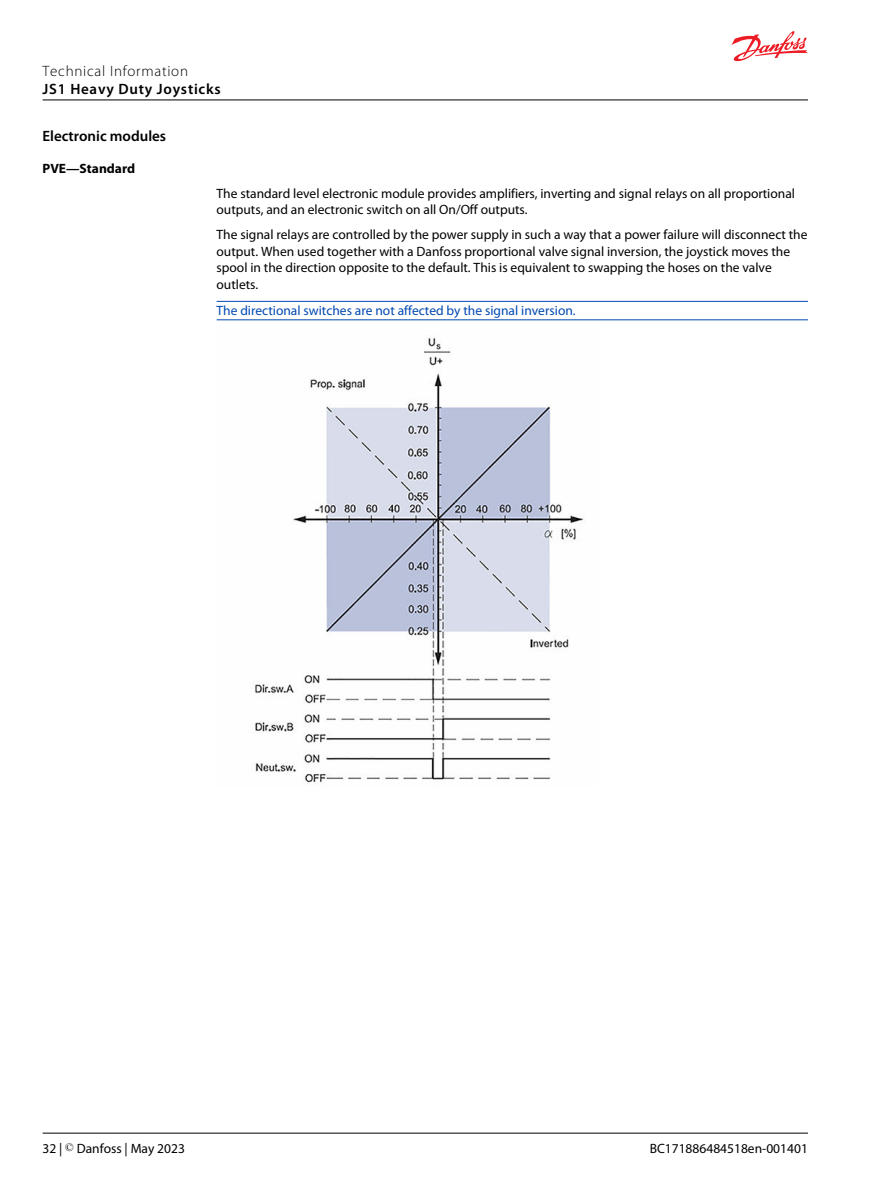
<style>
.page{position:relative;width:893px;height:1191px;background:#fff}
.page>*{position:absolute;margin:0;border:0;box-sizing:border-box;transform-origin:0 0}
.t1{font:600 15px "Myriad Pro";letter-spacing:.05em;color:#000}
.t2{font:300 15px "Myriad Pro";letter-spacing:.05em;color:#000}
.t3{font:600 15px "Myriad Pro";color:#000}
.t4{font:13.5px/16.5px "Myriad Pro";color:#000}
.t5{font:13.5px "Myriad Pro";color:#0049b2}
.t6{font:700 13.5px "Myriad Pro";color:#000}
</style>
<div class="page">
<hr style="left:217px;top:301px;width:591px;height:1px;background:#0049b2">
<hr style="left:217px;top:319px;width:591px;height:1px;background:#0049b2">
<img style="left:255px;top:337px;width:329px;height:447px">
<svg style="left:731px;top:31px;width:77px;height:30px"></svg>
<hr style="left:43px;top:100px;width:765px;height:1px;background:#000">
<hr style="left:43px;top:1132px;width:765px;height:1px;background:#000">
<p class="t2" style="left:43px;top:63px;width:147px">Technical Information</p>
<p class="t1" style="left:43px;top:80px;width:180px">JS1 Heavy Duty Joysticks</p>
<p class="t3" style="left:43px;top:126px;width:125px">Electronic modules</p>
<p class="t6" style="left:43px;top:160px;width:94px">PVE—Standard</p>
<p class="t4" style="left:217px;top:185px;width:580px">The standard level electronic module provides amplifiers, inverting and signal relays on all proportional outputs, and an electronic switch on all On/Off outputs.</p>
<p class="t4" style="left:217px;top:226px;width:592px">The signal relays are controlled by the power supply in such a way that a power failure will disconnect the output. When used together with a Danfoss proportional valve signal inversion, the joystick moves the spool in the direction opposite to the default. This is equivalent to swapping the hoses on the valve outlets.</p>
<p class="t5" style="left:217px;top:302px;width:361px">The directional switches are not affected by the signal inversion.</p>
<p class="t4" style="left:43px;top:1140px;width:144px">32 | <sup>©</sup> Danfoss | May 2023</p>
<p class="t4" style="left:650px;top:1140px;width:160px">BC171886484518en-001401</p>
</div>
